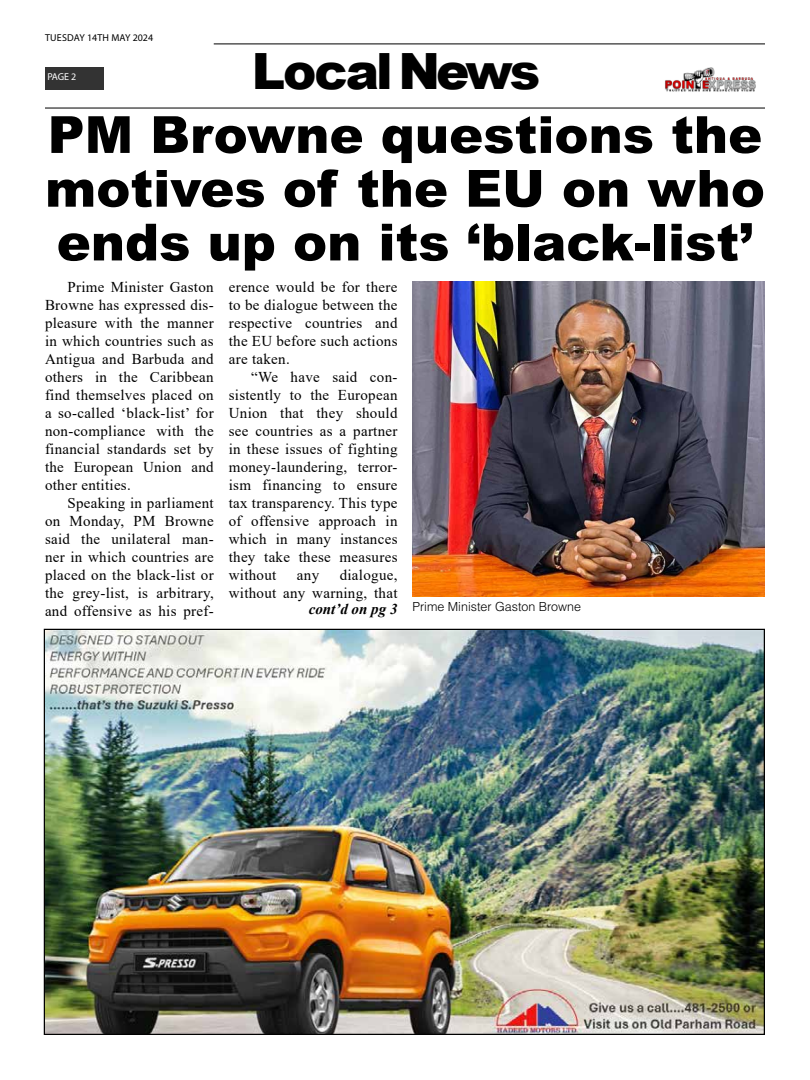
<style>
.page{position:relative;width:810px;height:1080px;background:#fff}
.page>*{position:absolute;margin:0;border:0;box-sizing:border-box;transform-origin:0 0}
.t1{font:900 51.25px/53.8px "Arial";color:#000;text-align:justify}
.t2{font:900 50px "Arial";letter-spacing:-.06em;color:#000}
.t3{font:15px/18px "Times New Roman";letter-spacing:.02em;color:#000;text-align:justify}
.t4{font:300 12.5px "Helvetica LT Std";color:#000}
.t5{font:10px "Myriad Pro";letter-spacing:.01em;color:#000}
.t6{font:10px "Myriad Pro";color:#fff}
.s1{font-family:"Times New Roman";font-weight:700;font-style:italic;font-size:15px}
</style>
<div class="page">
<hr style="left:214px;top:43px;width:551px;height:2px;background:#333">
<div style="left:45px;top:67px;width:58px;height:22px;background:#333"></div>
<img style="left:665px;top:67px;width:91px;height:25px">
<hr style="left:45px;top:107px;width:720px;height:2px;background:#333">
<img style="left:46px;top:631px;width:717px;height:402px">
<img style="left:412px;top:281px;width:353px;height:315px">
<p class="t5" style="left:45px;top:31px;width:110px">TUESDAY 14TH MAY 2024</p>
<p class="t6" style="left:47px;top:71px;width:31px">PAGE 2</p>
<h2 class="t2" style="left:252px;top:35px;width:290px">Local News</h2>
<h1 class="t1" style="left:45px;top:106px;width:721px">PM Browne questions the motives of the EU on who ends up on its ‘black-list’</h1>
<p class="t3" style="left:45px;top:277px;width:170px;text-indent:22px">Prime Minister Gaston Browne has expressed dis&shy;pleasure with the manner in which countries such as Antigua and Barbuda and others in the Caribbean find themselves placed on a so-called ‘black-list’ for non-compliance with the financial standards set by the European Union and other entities.</p>
<p class="t3" style="left:45px;top:493px;width:170px;text-indent:22px">Speaking in parliament on Monday, PM Browne said the unilateral man&shy;ner in which countries are placed on the black-list or the grey-list, is arbitrary, and offensive as his pref-</p>
<p class="t3" style="left:229px;top:277px;width:170px">erence would be for there to be dialogue between the respective countries and the EU before such actions are taken.</p>
<p class="t3" style="left:229px;top:367px;width:170px;text-indent:22px">“We have said con&shy;sistently to the European Union that they should see countries as a partner in these issues of fighting money-laundering, terror&shy;ism financing to ensure tax transparency. This type of offensive approach in which in many instances they take these measures without</p>
<p class="t3" style="left:229px;top:565px;width:170px;text-align:right">dialogue,<br>without any warning, that</p>
<p class="t3" style="left:297px;top:565px;width:24px">any</p>
<p class="t4" style="left:309px;top:599px;width:274px"><span class="s1">cont’d on pg 3</span> Prime Minister Gaston Browne</p>
</div>
